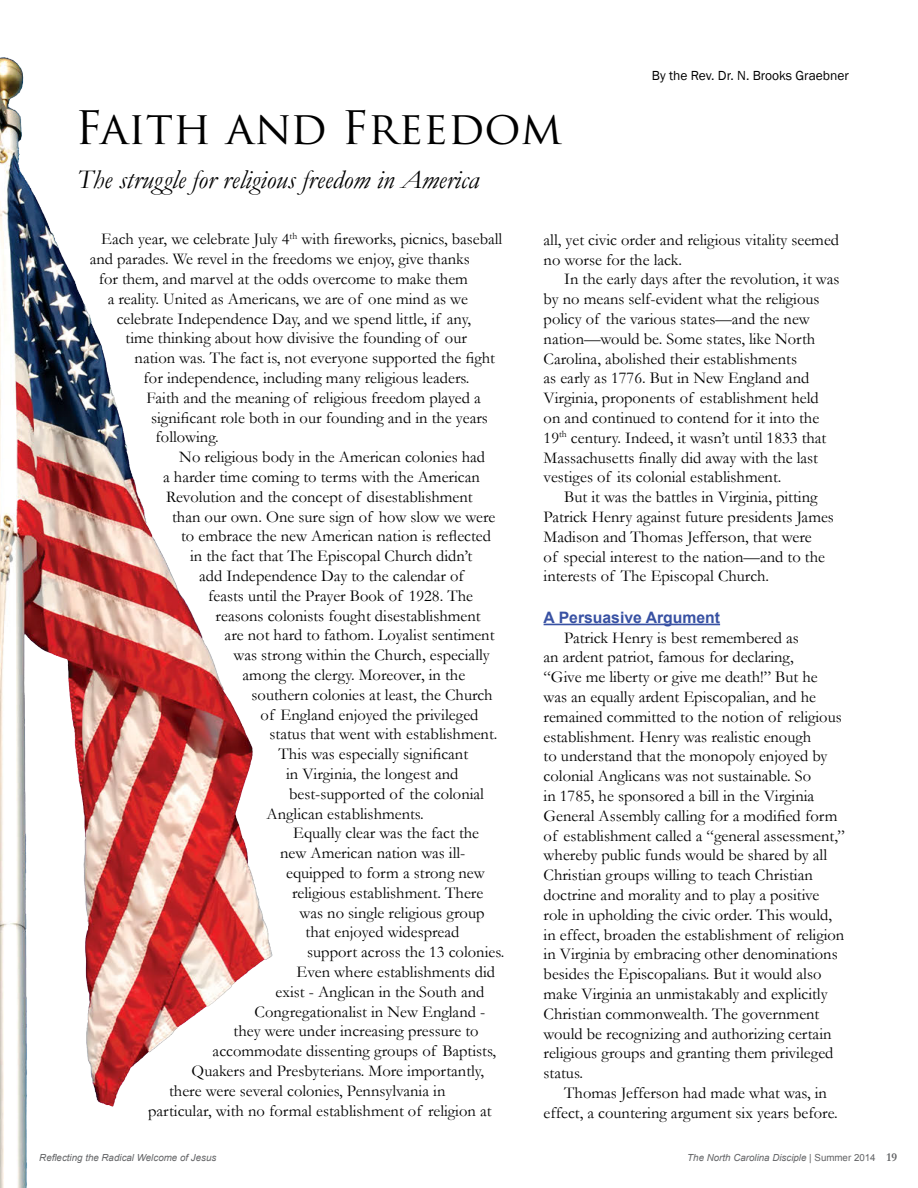
<style>
.page{position:relative;width:918px;height:1188px;background:#fff}
.page>*{position:absolute;margin:0;border:0;box-sizing:border-box;transform-origin:0 0}
.t1{font:45px "Trajan Pro";color:#000}
.t2{font:italic 27px "Garamond";color:#000}
.t3{font:16.5px/19.8px "Garamond";color:#000}
.t4{font:700 15.75px "Arial";color:#3851a3}
.t5{font:13.5px "Franklin Gothic";color:#000}
.t6{font:italic 9.75px "Arial";color:#636466}
.s1{font-style:normal}
.s2{font-family:"Garamond";font-weight:700;font-style:normal;font-size:12px}
</style>
<div class="page">
<img style="left:0;top:57px;width:273px;height:1131px">
<hr style="left:544px;top:624px;width:176px;height:1px;background:#3851a3">
<p class="t5" style="left:652px;top:67px;width:199px">By the Rev. Dr. N. Brooks Graebner</p>
<h1 class="t1" style="left:75px;top:99px;width:489px">Faith and Freedom</h1>
<h2 class="t2" style="left:77px;top:161px;width:403px">The struggle for religious freedom in America</h2>
<p class="t3" style="left:101px;top:229px;width:403px">Each year, we celebrate July 4<sup>th</sup> with fireworks, picnics, baseball</p>
<p class="t3" style="left:90px;top:249px;width:382px">and parades. We revel in the freedoms we enjoy, give thanks</p>
<p class="t3" style="left:99px;top:269px;width:371px">for them, and marvel at the odds overcome to make them</p>
<p class="t3" style="left:108px;top:288px;width:362px">a reality. United as Americans, we are of one mind as we</p>
<p class="t3" style="left:117px;top:308px;width:356px">celebrate Independence Day, and we spend little, if any,</p>
<p class="t3" style="left:126px;top:328px;width:343px">time thinking about how divisive the founding of our</p>
<p class="t3" style="left:135px;top:348px;width:362px">nation was. The fact is, not everyone supported the fight</p>
<p class="t3" style="left:144px;top:368px;width:327px">for independence, including many religious leaders.</p>
<p class="t3" style="left:147px;top:387px;width:336px">Faith and the meaning of religious freedom played a</p>
<p class="t3" style="left:151px;top:407px;width:338px">significant role both in our founding and in the years</p>
<p class="t3" style="left:156px;top:427px;width:64px">following.</p>
<p class="t3" style="left:179px;top:447px;width:307px">No religious body in the American colonies had</p>
<p class="t3" style="left:163px;top:467px;width:318px">a harder time coming to terms with the American</p>
<p class="t3" style="left:166px;top:486px;width:308px">Revolution and the concept of disestablishment</p>
<p class="t3" style="left:172px;top:506px;width:325px">than our own. One sure sign of how slow we were</p>
<p class="t3" style="left:181px;top:526px;width:311px">to embrace the new American nation is reflected</p>
<p class="t3" style="left:190px;top:546px;width:284px">in the fact that The Episcopal Church didn’t</p>
<p class="t3" style="left:199px;top:566px;width:266px">add Independence Day to the calendar of</p>
<p class="t3" style="left:208px;top:585px;width:266px">feasts until the Prayer Book of 1928. The</p>
<p class="t3" style="left:216px;top:605px;width:267px">reasons colonists fought disestablishment</p>
<p class="t3" style="left:225px;top:625px;width:271px">are not hard to fathom. Loyalist sentiment</p>
<p class="t3" style="left:234px;top:645px;width:258px">was strong within the Church, especially</p>
<p class="t3" style="left:243px;top:665px;width:224px">among the clergy. Moreover, in the</p>
<p class="t3" style="left:252px;top:684px;width:243px">southern colonies at least, the Church</p>
<p class="t3" style="left:261px;top:704px;width:219px">of England enjoyed the privileged</p>
<p class="t3" style="left:270px;top:724px;width:229px">status that went with establishment.</p>
<p class="t3" style="left:279px;top:744px;width:191px">This was especially significant</p>
<p class="t3" style="left:286px;top:764px;width:174px">in Virginia, the longest and</p>
<p class="t3" style="left:289px;top:783px;width:196px">best-supported of the colonial</p>
<p class="t3" style="left:267px;top:803px;width:159px">Anglican establishments.</p>
<p class="t3" style="left:293px;top:823px;width:187px">Equally clear was the fact the</p>
<p class="t3" style="left:280px;top:843px;width:187px">new American nation was ill-</p>
<p class="t3" style="left:286px;top:863px;width:200px">equipped to form a strong new</p>
<p class="t3" style="left:292px;top:882px;width:193px">religious establishment. There</p>
<p class="t3" style="left:300px;top:902px;width:186px">was no single religious group</p>
<p class="t3" style="left:306px;top:922px;width:155px">that enjoyed widespread</p>
<p class="t3" style="left:307px;top:942px;width:199px">support across the 13 colonies.</p>
<p class="t3" style="left:297px;top:962px;width:200px">Even where establishments did</p>
<p class="t3" style="left:276px;top:981px;width:210px">exist - Anglican in the South and</p>
<p class="t3" style="left:255px;top:1001px;width:232px">Congregationalist in New England -</p>
<p class="t3" style="left:234px;top:1021px;width:247px">they were under increasing pressure to</p>
<p class="t3" style="left:213px;top:1041px;width:285px">accommodate dissenting groups of Baptists,</p>
<p class="t3" style="left:192px;top:1061px;width:294px">Quakers and Presbyterians. More importantly,</p>
<p class="t3" style="left:169px;top:1080px;width:278px">there were several colonies, Pennsylvania in</p>
<p class="t3" style="left:148px;top:1100px;width:345px">particular, with no formal establishment of religion at</p>
<p class="t3" style="left:544px;top:229px;width:297px">all, yet civic order and religious vitality seemed no worse for the lack.</p>
<p class="t3" style="left:544px;top:269px;width:297px;text-indent:21px">In the early days after the revolution, it was by no means self-evident what the religious policy of the various states—and the new nation—would be. Some states, like North Carolina, abolished their establishments<br>as early as 1776. But in New England and Virginia, proponents of establishment held on and continued to contend for it into the 19<sup>th</sup> century. Indeed, it wasn’t until 1833 that Massachusetts finally did away with the last vestiges of its colonial establishment.</p>
<p class="t3" style="left:544px;top:487px;width:292px;text-indent:21px">But it was the battles in Virginia, pitting Patrick Henry against future presidents James Madison and Thomas Jefferson, that were<br>of special interest to the nation—and to the interests of The Episcopal Church.</p>
<p class="t4" style="left:544px;top:607px;width:178px">A Persuasive Argument</p>
<p class="t3" style="left:544px;top:627px;width:303px;text-indent:21px">Patrick Henry is best remembered as<br>an ardent patriot, famous for declaring,<br>“Give me liberty or give me death!” But he was an equally ardent Episcopalian, and he remained committed to the notion of religious establishment. Henry was realistic enough<br>to understand that the monopoly enjoyed by colonial Anglicans was not sustainable. So<br>in 1785, he sponsored a bill in the Virginia General Assembly calling for a modified form of establishment called a “general assessment,” whereby public funds would be shared by all Christian groups willing to teach Christian doctrine and morality and to play a positive role in upholding the civic order. This would, in effect, broaden the establishment of religion in Virginia by embracing other denominations besides the Episcopalians. But it would also make Virginia an unmistakably and explicitly Christian commonwealth. The government would be recognizing and authorizing certain religious groups and granting them privileged status.</p>
<p class="t3" style="left:544px;top:1082px;width:296px;text-align:center">Thomas Jefferson had made what was, in effect, a countering argument six years before.</p>
<p class="t6" style="left:39px;top:1151px;width:179px">Reflecting the Radical Welcome of Jesus</p>
<p class="t6" style="left:687px;top:1151px;width:211px">The North Carolina Disciple <span class="s1">| Summer 2014</span> <span class="s2">19</span></p>
</div>
